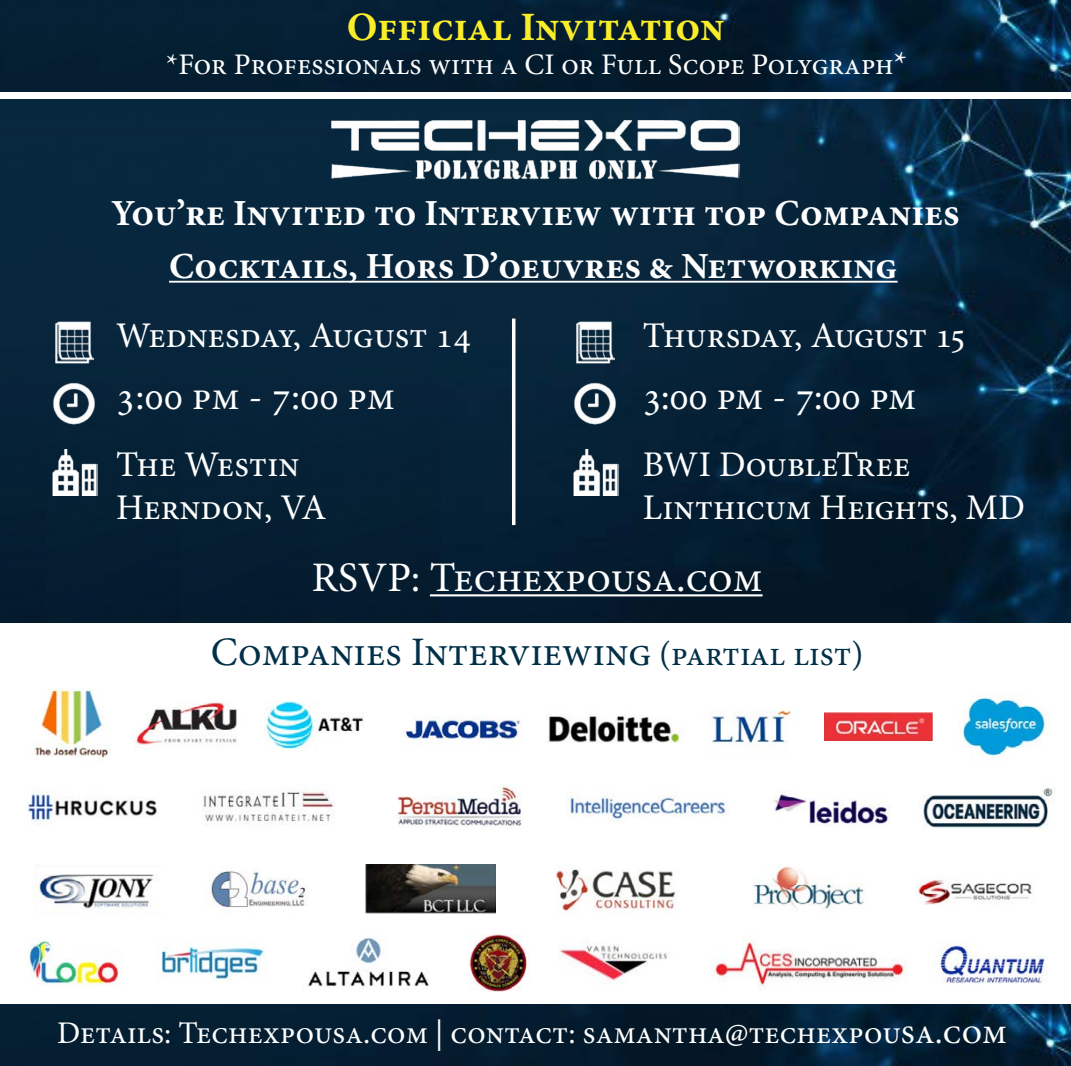
<style>
.page{position:relative;width:1071px;height:1066px;background:#fff}
.page>*{position:absolute;margin:0;border:0;box-sizing:border-box;transform-origin:0 0}
.t1{font:42px "Minion Pro";color:#fff}
.t2{font:40.43px "Minion Pro";color:#002f48}
.t3{font:700 40.25px "Minion Pro";color:#f9ed2a}
.t4{font:39.73px "Minion Pro";color:#fff}
.t5{font:700 36.75px "Minion Pro";color:#fff}
.t6{font:36.05px/43.4px "Minion Pro";letter-spacing:-.005em;color:#fff}
.t7{font:31.5px "Minion Pro";color:#fff}
.t8{font:29.93px "Minion Pro";color:#fff}
.s1{font-size:33.25px}
.s2{font-size:34.65px}
.s3{font-size:35px}
</style>
<div class="page">
<img style="left:311px;top:99px;width:130px;height:523px">
<img style="left:179px;top:99px;width:132px;height:523px">
<img style="left:46px;top:99px;width:133px;height:523px">
<img style="left:0;top:99px;width:46px;height:523px">
<img style="left:441px;top:99px;width:630px;height:523px">
<img style="left:55px;top:321px;width:39px;height:43px">
<img style="left:51px;top:380px;width:46px;height:46px">
<img style="left:51px;top:449px;width:46px;height:46px">
<img style="left:271px;top:0;width:800px;height:91px">
<div style="left:4px;top:0;width:171px;height:91px;background:#052033"></div>
<div style="left:175px;top:0;width:96px;height:91px;background:#052033"></div>
<img style="left:268px;top:1004px;width:803px;height:61px">
<div style="left:0;top:1004px;width:93px;height:61px;background:#041f32"></div>
<div style="left:93px;top:1004px;width:78px;height:61px;background:#051f32"></div>
<div style="left:171px;top:1004px;width:97px;height:61px;background:#041f32"></div>
<hr style="left:169px;top:281px;width:729px;height:1px;background:#fff">
<img style="left:0;top:0;width:4px;height:91px">
<hr style="left:430px;top:594px;width:333px;height:2px;background:#fff">
<img style="left:332px;top:121px;width:407px;height:61px">
<img style="left:135px;top:702px;width:102px;height:43px">
<img style="left:264px;top:701px;width:100px;height:49px">
<img style="left:161px;top:947px;width:103px;height:35px">
<img style="left:547px;top:715px;width:133px;height:27px">
<img style="left:27px;top:791px;width:130px;height:34px">
<img style="left:203px;top:789px;width:132px;height:36px">
<img style="left:568px;top:793px;width:159px;height:29px">
<img style="left:774px;top:793px;width:117px;height:33px">
<img style="left:711px;top:710px;width:81px;height:36px">
<img style="left:468px;top:934px;width:60px;height:57px">
<img style="left:922px;top:787px;width:134px;height:42px">
<img style="left:824px;top:712px;width:108px;height:28px">
<img style="left:959px;top:696px;width:91px;height:60px">
<img style="left:560px;top:943px;width:109px;height:41px">
<img style="left:34px;top:688px;width:76px;height:71px">
<img style="left:711px;top:940px;width:195px;height:48px">
<img style="left:308px;top:938px;width:121px;height:49px">
<img style="left:211px;top:870px;width:97px;height:37px">
<img style="left:366px;top:864px;width:129px;height:49px">
<img style="left:400px;top:716px;width:121px;height:28px">
<img style="left:753px;top:866px;width:111px;height:44px">
<img style="left:935px;top:941px;width:112px;height:43px">
<img style="left:915px;top:880px;width:117px;height:25px">
<img style="left:37px;top:874px;width:117px;height:35px">
<img style="left:28px;top:938px;width:93px;height:48px">
<img style="left:576px;top:321px;width:39px;height:43px">
<img style="left:572px;top:380px;width:46px;height:46px">
<img style="left:572px;top:449px;width:46px;height:46px">
<hr style="left:512px;top:318px;width:3px;height:207px;background:#fff">
<img style="left:555px;top:869px;width:124px;height:42px">
<img style="left:397px;top:786px;width:124px;height:41px">
<p class="t3" style="left:347px;top:-1px;width:379px">Official Invitation</p>
<p class="t8" style="left:166px;top:44px;width:742px">*For Professionals with a CI or Full Scope Polygraph<span class="s1">*</span></p>
<p class="t5" style="left:111px;top:187px;width:850px">You’re Invited to Interview with top Companies</p>
<p class="t5" style="left:169px;top:240px;width:730px">Cocktails, Hors D’oeuvres &amp; Networking</p>
<p class="t6" style="left:116px;top:314px;width:356px">Wednesday, August 14</p>
<p class="t4" style="left:116px;top:370px;width:280px">3:00 pm - 7:00 pm</p>
<p class="t6" style="left:116px;top:442px;width:212px">The Westin<br>Herndon, VA</p>
<p class="t6" style="left:643px;top:314px;width:325px">Thursday, August 15</p>
<p class="t4" style="left:643px;top:370px;width:275px">3:00 pm - 7:00 pm</p>
<p class="t6" style="left:643px;top:442px;width:384px">BWI DoubleTree<br>Linthicum Heights, MD</p>
<p class="t1" style="left:312px;top:549px;width:452px">RSVP: Techexpousa.com</p>
<p class="t2" style="left:211px;top:625px;width:654px">Companies Interviewing <span class="s2">(partial list)</span></p>
<p class="t7" style="left:57px;top:1011px;width:951px">Details: Techexpousa.com | contact: samantha@techexpou<span class="s3">sa.com</span></p>
</div>
